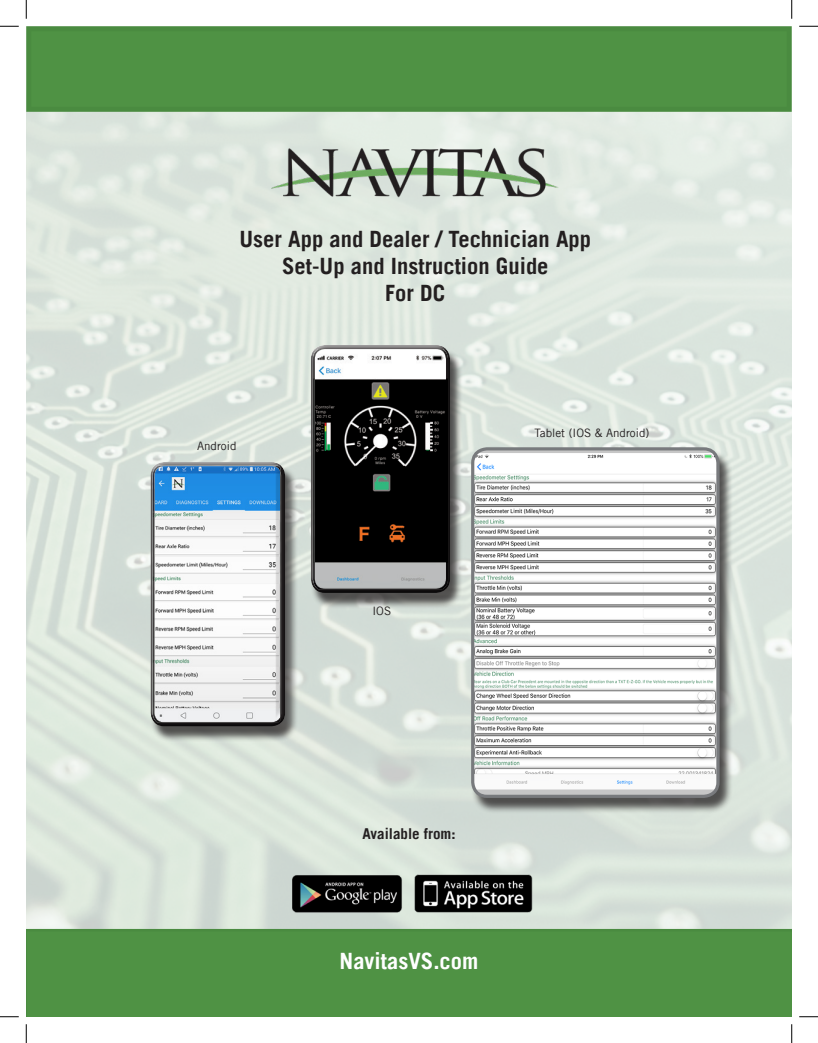
<style>
.page{position:relative;width:818px;height:1043px;background:#fff}
.page>*{position:absolute;margin:0;border:0;box-sizing:border-box;transform-origin:0 0}
.t1{font:700 22.5px "Trade Gothic LT";color:#231f20}
.t2{font:700 22.5px "Trade Gothic LT";color:#fff}
.t3{font:700 15px "Trade Gothic LT";color:#231f20}
.t4{font:11.62px "Trade Gothic LT";color:#231f20}
</style>
<div class="page">
<div style="left:29px;top:29px;width:760px;height:80px;background:#4f9244"></div>
<div style="left:26px;top:26px;width:765px;height:86px;border:5px solid #4a8b40"></div>
<div style="left:26px;top:929px;width:765px;height:87px;background:#4f9244"></div>
<img style="left:271px;top:143px;width:288px;height:55px">
<div style="left:470px;top:450px;width:262px;height:364px;background:#231f20;opacity:.75"></div>
<img style="left:475px;top:453px;width:240px;height:336px">
<div style="left:471px;top:447px;width:248px;height:351px;border:3px solid #787a7d;border-radius:14px"></div>
<div style="left:150px;top:465px;width:148px;height:277px;background:#231f20;opacity:.75"></div>
<div style="left:149px;top:465px;width:138px;height:262px;background:#231f20;opacity:.75"></div>
<div style="left:310px;top:348px;width:153px;height:260px;background:#231f20;opacity:.75"></div>
<div style="left:310px;top:348px;width:141px;height:245px;background:#231f20;opacity:.75"></div>
<img style="left:286px;top:872px;width:124px;height:43px">
<img style="left:412px;top:873px;width:121px;height:42px">
<svg style="left:0;top:25px;width:19px;height:2px"></svg>
<svg style="left:799px;top:25px;width:19px;height:2px"></svg>
<svg style="left:0;top:1016px;width:19px;height:1px"></svg>
<svg style="left:799px;top:1016px;width:19px;height:1px"></svg>
<svg style="left:25px;top:0;width:2px;height:19px"></svg>
<svg style="left:25px;top:1024px;width:2px;height:18px"></svg>
<svg style="left:791px;top:0;width:1px;height:19px"></svg>
<svg style="left:791px;top:1024px;width:1px;height:18px"></svg>
<p class="t1" style="left:239px;top:225px;width:353px">User App and Dealer / Technician App</p>
<p class="t1" style="left:282px;top:252px;width:268px">Set-Up and Instruction Guide</p>
<p class="t1" style="left:385px;top:279px;width:62px">For DC</p>
<p class="t4" style="left:197px;top:439px;width:41px">Android</p>
<p class="t4" style="left:372px;top:604px;width:20px">IOS</p>
<p class="t4" style="left:534px;top:426px;width:116px">Tablet (IOS &amp; Android)</p>
<p class="t3" style="left:362px;top:824px;width:95px">Available from:</p>
<p class="t2" style="left:339px;top:947px;width:140px">NavitasVS.com</p>
</div>
